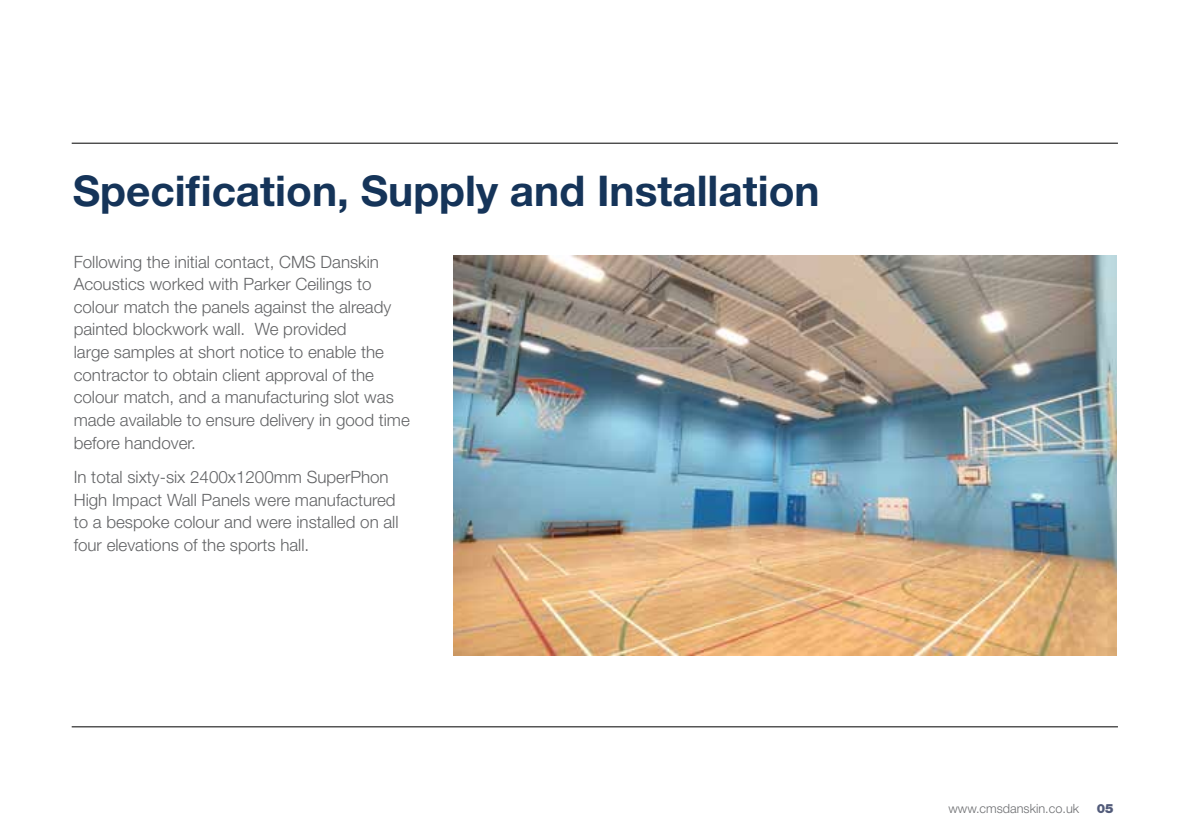
<style>
.page{position:relative;width:1191px;height:840px;background:#fff}
.page>*{position:absolute;margin:0;border:0;box-sizing:border-box;transform-origin:0 0}
.t1{font:700 42.4px "Helvetica Neue LT Pro";color:#153459}
.t2{font:300 17px/22.6px "Helvetica Neue LT Pro";color:#636466}
.t3{font:300 12.8px "Helvetica Neue LT Pro";color:#6d6e71}
.t4{font:900 12.8px "Helvetica Neue LT Pro";color:#525b7a}
</style>
<div class="page">
<hr style="left:72px;top:143px;width:1046px;height:1px;background:#000">
<hr style="left:72px;top:726px;width:1046px;height:1px;background:#000">
<img style="left:453px;top:255px;width:663px;height:400px">
<h1 class="t1" style="left:73px;top:165px;width:748px">Specification, Supply and Installation</h1>
<p class="t2" style="left:74px;top:250px;width:338px">Following the initial contact, CMS Danskin Acoustics worked with Parker Ceilings to colour match the panels against the already painted blockwork wall. We provided<br>large samples at short notice to enable the contractor to obtain client approval of the colour match, and a manufacturing slot was made available to ensure delivery in good time before handover.</p>
<p class="t2" style="left:74px;top:465px;width:326px">In total sixty-six 2400x1200mm SuperPhon High Impact Wall Panels were manufactured to a bespoke colour and were installed on all four elevations of the sports hall.</p>
<p class="t3" style="left:948px;top:800px;width:132px">www.cmsdanskin.co.uk</p>
<p class="t4" style="left:1096px;top:800px;width:18px">05</p>
</div>
